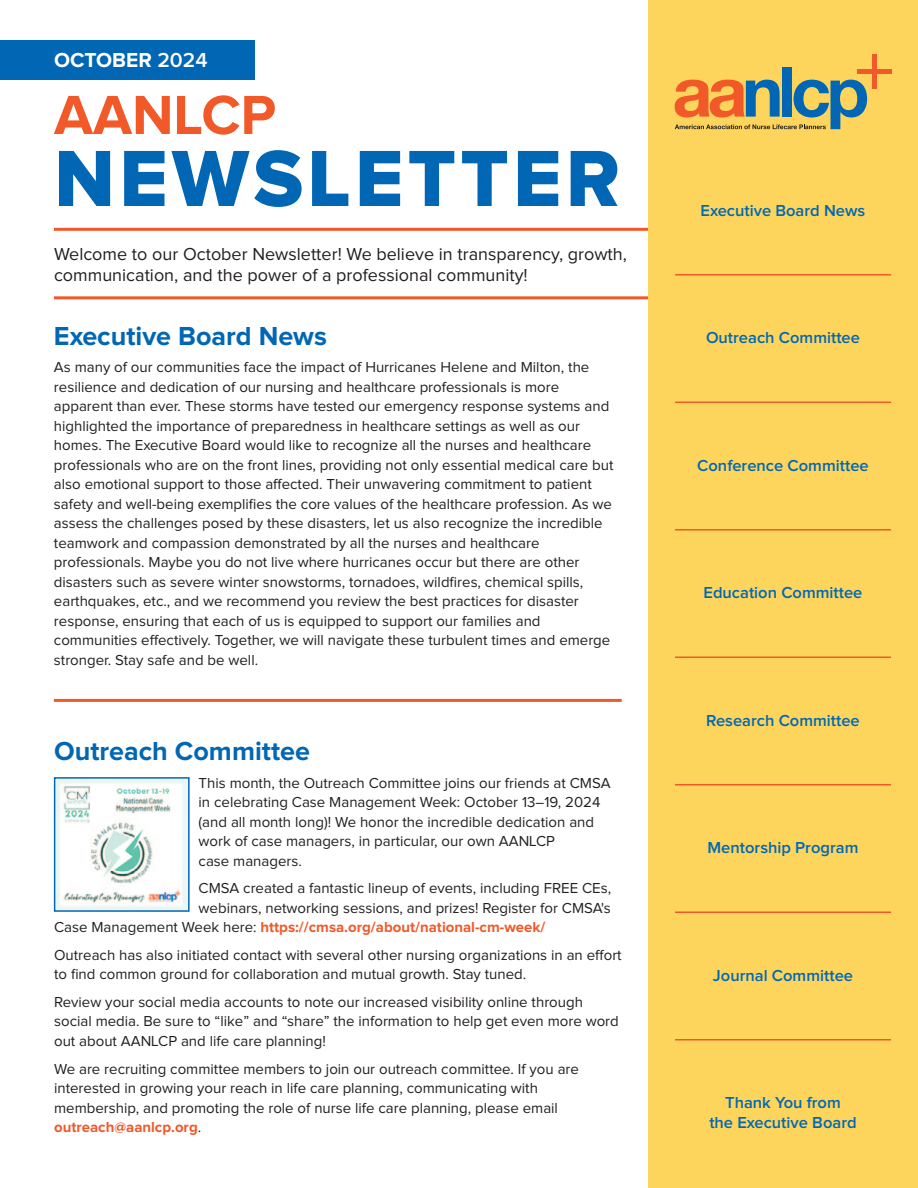
<style>
.page{position:relative;width:918px;height:1188px;background:#fff}
.page>*{position:absolute;margin:0;border:0;box-sizing:border-box;transform-origin:0 0}
.t1{font:82.5px "Proxima Nova Extrabld";letter-spacing:.05em;color:#0167b4}
.t2{font:700 57px "Proxima Nova";color:#f15929}
.t3{font:700 27px "Proxima Nova";color:#0167b4}
.t4{font:700 21px "Proxima Nova";color:#fff}
.t5{font:18px/21px "Proxima Nova";color:#231f20}
.t6{font:600 16.5px/19.5px "Proxima Nova";color:#0167b4;text-align:center}
.t7{font:15px/19.5px "Proxima Nova";color:#231f20}
.t8{font:700 15px "Proxima Nova";color:#f15929}
.s1{font-weight:600}
.s2{font-weight:400;color:#231f20}
.s3{font-weight:700;color:#f15929}
</style>
<div class="page">
<hr style="left:54px;top:296px;width:608px;height:3px;background:#f15929">
<hr style="left:54px;top:228px;width:608px;height:3px;background:#f15929">
<div style="left:648px;top:0;width:270px;height:1188px;background:#fed55c"></div>
<hr style="left:872px;top:54px;width:4px;height:35px;background:#f15929">
<div style="left:857px;top:69px;width:34px;height:5px;background:#f15929"></div>
<div style="left:782px;top:67px;width:10px;height:50px;background:#0167b4"></div>
<svg style="left:675px;top:80px;width:192px;height:49px"></svg>
<div style="left:0;top:40px;width:254px;height:40px;background:#0167b4"></div>
<hr style="left:675px;top:274px;width:216px;height:2px;background:#f15929">
<hr style="left:675px;top:402px;width:216px;height:1px;background:#f15929">
<hr style="left:675px;top:529px;width:216px;height:2px;background:#f15929">
<hr style="left:675px;top:657px;width:216px;height:1px;background:#f15929">
<hr style="left:675px;top:784px;width:216px;height:2px;background:#f15929">
<hr style="left:675px;top:912px;width:216px;height:1px;background:#f15929">
<hr style="left:675px;top:1039px;width:216px;height:2px;background:#f15929">
<hr style="left:54px;top:699px;width:568px;height:3px;background:#f15929">
<img style="left:57px;top:780px;width:130px;height:129px">
<div style="left:54px;top:777px;width:136px;height:135px;border:2px solid #0167b4"></div>
<p class="t4" style="left:54px;top:53px;width:155px">OCTOBER <span class="s1">2024</span></p>
<p class="t2" style="left:54px;top:96px;width:224px">AANLCP</p>
<p class="t1" style="left:54px;top:144px;width:568px">NEWSLETTER</p>
<p class="t5" style="left:54px;top:245px;width:574px">Welcome to our October Newsletter! We believe in transparency, growth, communication, and the power of a professional community!</p>
<p class="t3" style="left:54px;top:327px;width:274px">Executive Board News</p>
<p class="t7" style="left:54px;top:359px;width:561px">As many of our communities face the impact of Hurricanes Helene and Milton, the resilience and dedication of our nursing and healthcare professionals is more apparent than ever. These storms have tested our emergency response systems and highlighted the importance of preparedness in healthcare settings as well as our homes. The Executive Board would like to recognize all the nurses and healthcare professionals who are on the front lines, providing not only essential medical care but also emotional support to those affected. Their unwavering commitment to patient safety and well-being exemplifies the core values of the healthcare profession. As we assess the challenges posed by these disasters, let us also recognize the incredible teamwork and compassion demonstrated by all the nurses and healthcare professionals. Maybe you do not live where hurricanes occur but there are other disasters such as severe winter snowstorms, tornadoes, wildfires, chemical spills, earthquakes, etc., and we recommend you review the best practices for disaster response, ensuring that each of us is equipped to support our families and communities effectively. Together, we will navigate these turbulent times and emerge stronger. Stay safe and be well.</p>
<p class="t3" style="left:54px;top:742px;width:257px">Outreach Committee</p>
<p class="t7" style="left:199px;top:774px;width:414px">This month, the Outreach Committee joins our friends at CMSA in celebrating Case Management Week: October 13–19, 2024 (and all month long)! We honor the incredible dedication and work of case managers, in particular, our own AANLCP<br>case managers.</p>
<p class="t7" style="left:199px;top:880px;width:414px">CMSA created a fantastic lineup of events, including FREE CEs,</p>
<p class="t7" style="left:199px;top:899px;width:414px">webinars, networking sessions, and prizes! Register for CMSA's</p>
<p class="t8" style="left:54px;top:922px;width:493px"><span class="s2">Case Management Week here:</span> https://cmsa.org/about/national-cm-week/</p>
<p class="t7" style="left:54px;top:947px;width:569px">Outreach has also initiated contact with several other nursing organizations in an effort to find common ground for collaboration and mutual growth. Stay tuned.</p>
<p class="t7" style="left:54px;top:994px;width:566px">Review your social media accounts to note our increased visibility online through social media. Be sure to “like” and “share” the information to help get even more word out about AANLCP and life care planning!</p>
<p class="t7" style="left:54px;top:1060px;width:526px">We are recruiting committee members to join our outreach committee. If you are interested in growing your reach in life care planning, communicating with membership, and promoting the role of nurse life care planning, please email <span class="s3">outreach@aanlcp.org</span>.</p>
<p class="t6" style="left:701px;top:202px;width:166px">Executive Board News</p>
<p class="t6" style="left:706px;top:329px;width:155px">Outreach Committee</p>
<p class="t6" style="left:697px;top:457px;width:173px">Conference Committee</p>
<p class="t6" style="left:703px;top:584px;width:161px">Education Committee</p>
<p class="t6" style="left:706px;top:712px;width:155px">Research Committee</p>
<p class="t6" style="left:708px;top:839px;width:152px">Mentorship Program</p>
<p class="t6" style="left:713px;top:967px;width:142px">Journal Committee</p>
<p class="t6" style="left:709px;top:1094px;width:149px">Thank You from<br>the Executive Board</p>
</div>
